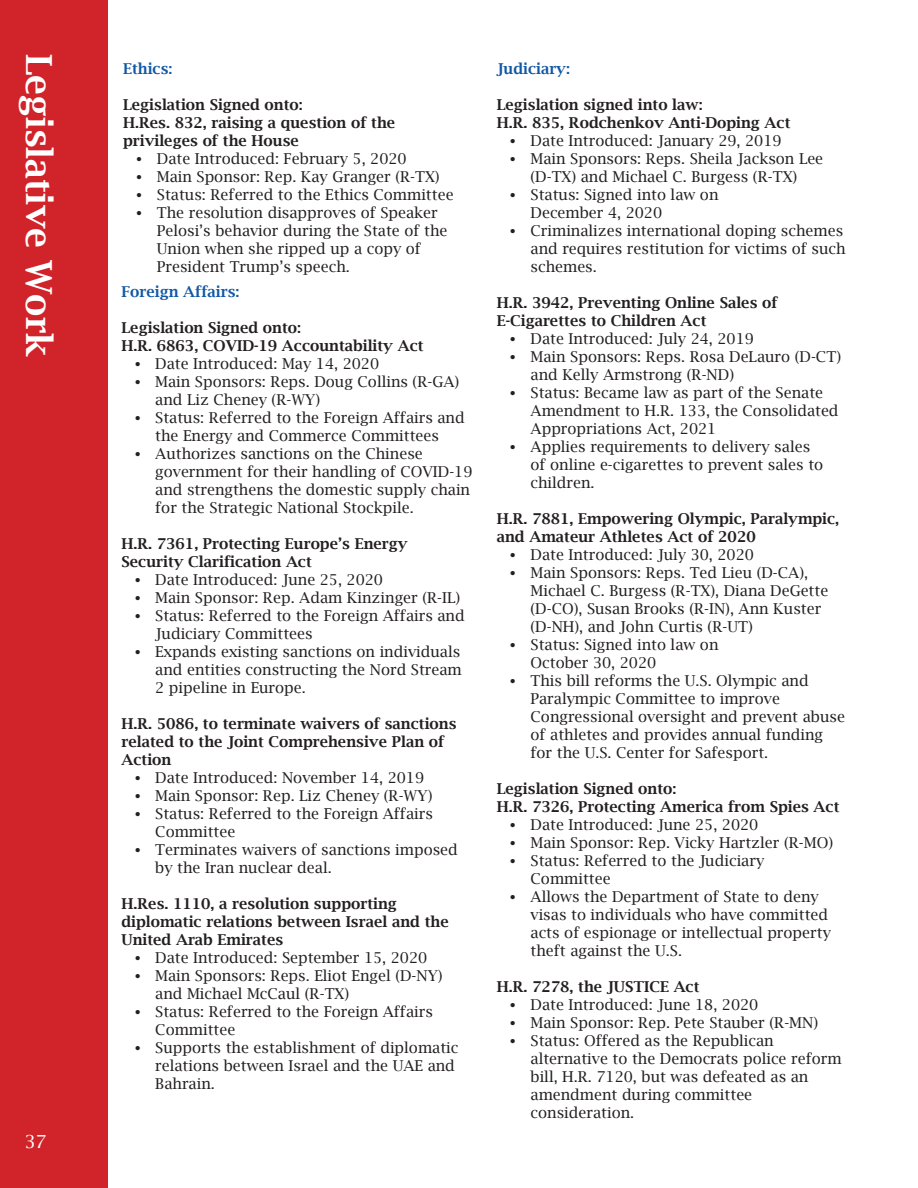
<style>
.page{position:relative;width:918px;height:1188px;background:#fff}
.page>*{position:absolute;margin:0;border:0;box-sizing:border-box;transform-origin:0 0}
.t1{font:600 36px "Lucida Bright";color:#fff}
.t2{font:18px "Lucida Bright";color:#fff}
.t3{font:15px/18px "Lucida Bright";color:#231f20}
.t4{font:600 15px/18px "Lucida Bright";color:#231f20}
.t5{font:600 15px "Lucida Bright";color:#1158a5}
.s1{font-family:"Garamond";font-weight:700}
</style>
<div class="page">
<div style="left:0;top:0;width:108px;height:1188px;background:#d1232a"></div>
<p class="t1" style="left:60px;top:54px;width:304px;rotate:90deg">Legislative Work</p>
<p class="t5" style="left:497px;top:60px;width:75px">Judiciary:</p>
<p class="t5" style="left:123px;top:60px;width:51px">Ethics:</p>
<p class="t4" style="left:123px;top:96px;width:181px">Legislation Signed onto:</p>
<p class="t4" style="left:123px;top:114px;width:274px">H.Res. 832, raising a question of the privileges of the House</p>
<p class="t3" style="left:137px;top:150px;width:272px"><span class="s1">•</span> Date Introduced: February 5, 2020</p>
<p class="t3" style="left:137px;top:168px;width:305px"><span class="s1">•</span> Main Sponsor: Rep. Kay Granger (R-TX)</p>
<p class="t3" style="left:137px;top:186px;width:319px"><span class="s1">•</span> Status: Referred to the Ethics Committee</p>
<p class="t3" style="left:157px;top:204px;width:292px;text-indent:-20px"><span class="s1">•</span> The resolution disapproves of Speaker Pelosi’s behavior during the State of the Union when she ripped up a copy of President Trump’s speech.</p>
<p class="t4" style="left:497px;top:96px;width:207px">Legislation signed into law:</p>
<p class="t4" style="left:497px;top:114px;width:295px">H.R. 835, Rodchenkov Anti-Doping Act</p>
<p class="t3" style="left:510px;top:132px;width:273px"><span class="s1">•</span> Date Introduced: January 29, 2019</p>
<p class="t3" style="left:510px;top:150px;width:314px;text-align:center"><span class="s1">•</span> Main Sponsors: Reps. Sheila Jackson Lee (D-TX) and Michael C. Burgess (R-TX)</p>
<p class="t3" style="left:531px;top:186px;width:189px;text-indent:-20px"><span class="s1">•</span> Status: Signed into law on<br>December 4, 2020</p>
<p class="t3" style="left:531px;top:222px;width:317px;text-indent:-20px"><span class="s1">•</span> Criminalizes international doping schemes and requires restitution for victims of such schemes.</p>
<p class="t4" style="left:497px;top:294px;width:283px">H.R. 3942, Preventing Online Sales of<br>E-Cigarettes to Children Act</p>
<p class="t3" style="left:510px;top:330px;width:245px"><span class="s1">•</span> Date Introduced: July 24, 2019</p>
<p class="t3" style="left:531px;top:348px;width:312px;text-indent:-20px"><span class="s1">•</span> Main Sponsors: Reps. Rosa DeLauro (D-CT) and Kelly Armstrong (R-ND)</p>
<p class="t3" style="left:531px;top:384px;width:310px;text-indent:-20px"><span class="s1">•</span> Status: Became law as part of the Senate<br>Amendment to H.R. 133, the Consolidated<br>Appropriations Act, 2021</p>
<p class="t3" style="left:531px;top:438px;width:294px;text-indent:-20px"><span class="s1">•</span> Applies requirements to delivery sales of online e-cigarettes to prevent sales to children.</p>
<p class="t4" style="left:497px;top:510px;width:344px">H.R. 7881, Empowering Olympic, Paralympic, and Amateur Athletes Act of 2020</p>
<p class="t3" style="left:510px;top:546px;width:245px"><span class="s1">•</span> Date Introduced: July 30, 2020</p>
<p class="t3" style="left:531px;top:564px;width:299px;text-indent:-20px"><span class="s1">•</span> Main Sponsors: Reps. Ted Lieu (D-CA), Michael C. Burgess (R-TX), Diana DeGette (D-CO), Susan Brooks (R-IN), Ann Kuster (D-NH), and John Curtis (R-UT)</p>
<p class="t3" style="left:531px;top:636px;width:189px;text-indent:-20px"><span class="s1">•</span> Status: Signed into law on<br>October 30, 2020</p>
<p class="t3" style="left:531px;top:672px;width:316px;text-indent:-20px"><span class="s1">•</span> This bill reforms the U.S. Olympic and Paralympic Committee to improve Congressional oversight and prevent abuse of athletes and provides annual funding for the U.S. Center for Safesport.</p>
<p class="t4" style="left:497px;top:780px;width:181px">Legislation Signed onto:</p>
<p class="t4" style="left:497px;top:798px;width:344px">H.R. 7326, Protecting America from Spies Act</p>
<p class="t3" style="left:510px;top:816px;width:250px"><span class="s1">•</span> Date Introduced: June 25, 2020</p>
<p class="t3" style="left:510px;top:834px;width:324px"><span class="s1">•</span> Main Sponsor: Rep. Vicky Hartzler (R-MO)</p>
<p class="t3" style="left:531px;top:852px;width:235px;text-indent:-20px"><span class="s1">•</span> Status: Referred to the Judiciary<br>Committee</p>
<p class="t3" style="left:531px;top:888px;width:302px;text-indent:-20px"><span class="s1">•</span> Allows the Department of State to deny visas to individuals who have committed acts of espionage or intellectual property theft against the U.S.</p>
<p class="t4" style="left:497px;top:978px;width:204px">H.R. 7278, the JUSTICE Act</p>
<p class="t3" style="left:510px;top:996px;width:250px"><span class="s1">•</span> Date Introduced: June 18, 2020</p>
<p class="t3" style="left:510px;top:1014px;width:309px"><span class="s1">•</span> Main Sponsor: Rep. Pete Stauber (R-MN)</p>
<p class="t3" style="left:531px;top:1032px;width:313px;text-indent:-20px"><span class="s1">•</span> Status: Offered as the Republican alternative to the Democrats police reform bill, H.R. 7120, but was defeated as an amendment during committee consideration.</p>
<p class="t5" style="left:122px;top:283px;width:120px">Foreign Affairs:</p>
<p class="t4" style="left:122px;top:318px;width:181px">Legislation Signed onto:</p>
<p class="t4" style="left:122px;top:336px;width:304px">H.R. 6863, COVID-19 Accountability Act</p>
<p class="t3" style="left:135px;top:354px;width:246px"><span class="s1">•</span> Date Introduced: May 14, 2020</p>
<p class="t3" style="left:155px;top:372px;width:306px;text-indent:-20px"><span class="s1">•</span> Main Sponsors: Reps. Doug Collins (R-GA) and Liz Cheney (R-WY)</p>
<p class="t3" style="left:135px;top:408px;width:331px;text-align:center"><span class="s1">•</span> Status: Referred to the Foreign Affairs and the Energy and Commerce Committees</p>
<p class="t3" style="left:155px;top:444px;width:319px;text-indent:-20px"><span class="s1">•</span> Authorizes sanctions on the Chinese government for their handling of COVID-19 and strengthens the domestic supply chain for the Strategic National Stockpile.</p>
<p class="t4" style="left:122px;top:534px;width:288px">H.R. 7361, Protecting Europe’s Energy<br>Security Clarification Act</p>
<p class="t3" style="left:135px;top:570px;width:250px"><span class="s1">•</span> Date Introduced: June 25, 2020</p>
<p class="t3" style="left:135px;top:588px;width:327px"><span class="s1">•</span> Main Sponsor: Rep. Adam Kinzinger (R-IL)</p>
<p class="t3" style="left:155px;top:606px;width:311px;text-indent:-20px"><span class="s1">•</span> Status: Referred to the Foreign Affairs and<br>Judiciary Committees</p>
<p class="t3" style="left:155px;top:642px;width:308px;text-align:justify;text-indent:-20px"><span class="s1">•</span> Expands existing sanctions on individuals and entities constructing the Nord Stream 2 pipeline in Europe.</p>
<p class="t4" style="left:122px;top:714px;width:337px">H.R. 5086, to terminate waivers of sanctions related to the Joint Comprehensive Plan of<br>Action</p>
<p class="t3" style="left:135px;top:768px;width:291px"><span class="s1">•</span> Date Introduced: November 14, 2019</p>
<p class="t3" style="left:135px;top:786px;width:299px"><span class="s1">•</span> Main Sponsor: Rep. Liz Cheney (R-WY)</p>
<p class="t3" style="left:155px;top:804px;width:279px;text-indent:-20px"><span class="s1">•</span> Status: Referred to the Foreign Affairs<br>Committee</p>
<p class="t3" style="left:155px;top:840px;width:304px;text-indent:-20px"><span class="s1">•</span> Terminates waivers of sanctions imposed by the Iran nuclear deal.</p>
<p class="t4" style="left:122px;top:894px;width:329px">H.Res. 1110, a resolution supporting diplomatic relations between Israel and the<br>United Arab Emirates</p>
<p class="t3" style="left:135px;top:948px;width:294px"><span class="s1">•</span> Date Introduced: September 15, 2020</p>
<p class="t3" style="left:155px;top:966px;width:289px;text-indent:-20px"><span class="s1">•</span> Main Sponsors: Reps. Eliot Engel (D-NY) and Michael McCaul (R-TX)</p>
<p class="t3" style="left:155px;top:1002px;width:279px;text-indent:-20px"><span class="s1">•</span> Status: Referred to the Foreign Affairs<br>Committee</p>
<p class="t3" style="left:155px;top:1038px;width:305px;text-indent:-20px"><span class="s1">•</span> Supports the establishment of diplomatic relations between Israel and the UAE and<br>Bahrain.</p>
<p class="t2" style="left:25px;top:1131px;width:23px">37</p>
</div>
